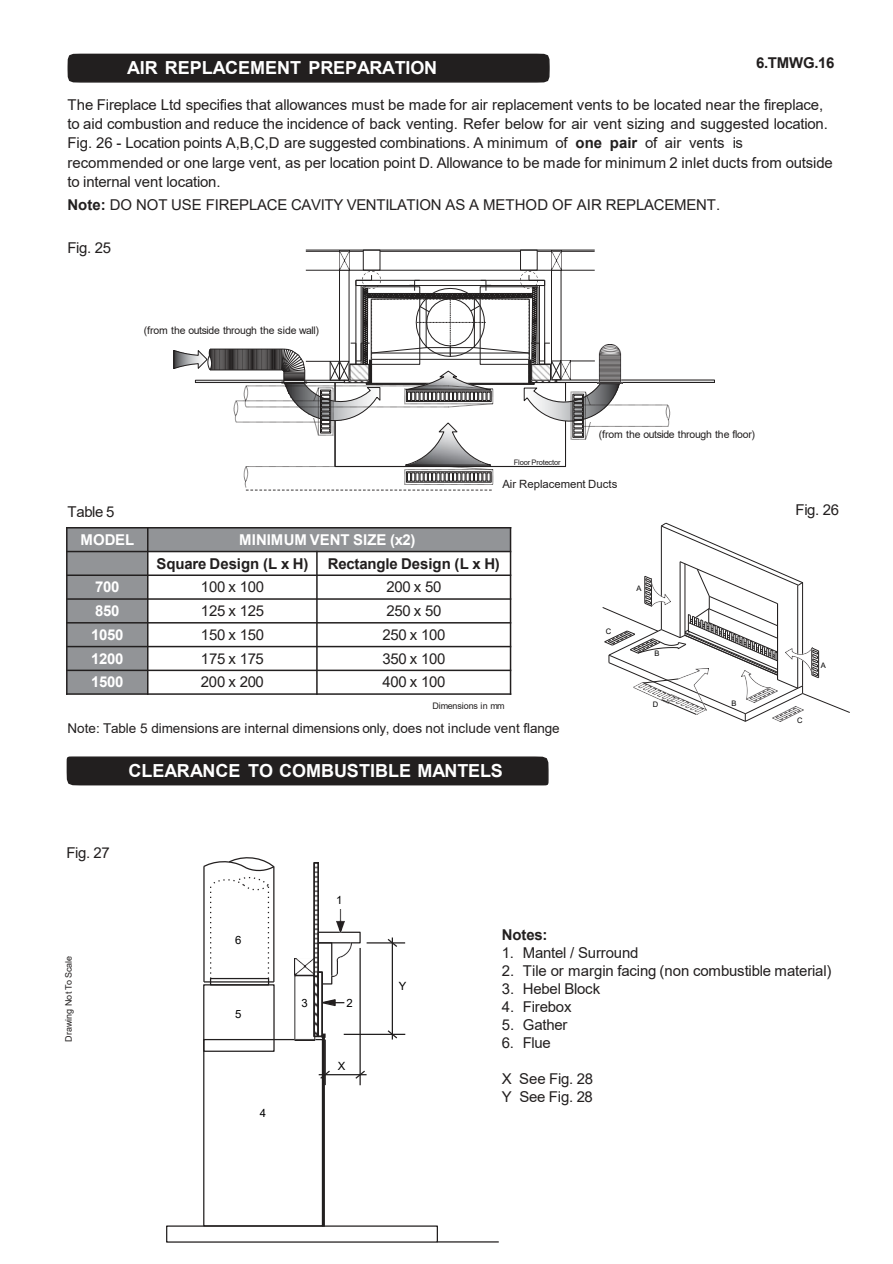
<style>
.page{position:relative;width:893px;height:1264px;background:#fff}
.page>*{position:absolute;margin:0;border:0;box-sizing:border-box;transform-origin:0 0}
.t1{font:700 18px "Arial";color:#fff}
.t2{font:15px/19.5px "Arial";letter-spacing:-.01em;color:#221f1f}
.t3{font:700 15px "Arial";letter-spacing:-.01em;color:#221f1f}
.t4{font:700 15px "Arial";letter-spacing:-.015em;color:#fff}
.t5{font:13.5px "Arial";letter-spacing:-.005em;color:#221f1f}
.t6{font:11.4px "Arial";color:#221f1f}
.t7{font:11.4px "Arial";color:#000}
.t8{font:10.5px "Arial";letter-spacing:-.02em;color:#221f1f}
.t9{font:9px "Arial";letter-spacing:-.015em;color:#221f1f}
.t10{font:7.5px "Arial";letter-spacing:-.025em;color:#221f1f}
.t11{font:7.5px "Arial";color:#000}
.s1{font-weight:700}
</style>
<div class="page">
<div style="left:67px;top:528px;width:81px;height:23px;background:#929497"></div>
<div style="left:148px;top:528px;width:362px;height:23px;background:#929497"></div>
<div style="left:67px;top:551px;width:81px;height:24px;background:#929497"></div>
<div style="left:67px;top:575px;width:81px;height:24px;background:#929497"></div>
<div style="left:67px;top:599px;width:81px;height:24px;background:#929497"></div>
<div style="left:67px;top:623px;width:81px;height:23px;background:#929497"></div>
<div style="left:67px;top:646px;width:81px;height:24px;background:#929497"></div>
<div style="left:67px;top:670px;width:81px;height:24px;background:#929497"></div>
<hr style="left:147px;top:527px;width:1px;height:168px;background:#221f1f">
<hr style="left:316px;top:551px;width:1px;height:144px;background:#221f1f">
<hr style="left:66px;top:551px;width:445px;height:1px;background:#221f1f">
<hr style="left:66px;top:574px;width:445px;height:2px;background:#221f1f">
<hr style="left:66px;top:598px;width:445px;height:2px;background:#221f1f">
<hr style="left:66px;top:622px;width:445px;height:1px;background:#221f1f">
<hr style="left:66px;top:646px;width:445px;height:1px;background:#221f1f">
<hr style="left:66px;top:670px;width:445px;height:1px;background:#221f1f">
<hr style="left:66px;top:527px;width:2px;height:168px;background:#221f1f">
<hr style="left:509px;top:527px;width:2px;height:168px;background:#221f1f">
<hr style="left:66px;top:527px;width:445px;height:1px;background:#221f1f">
<hr style="left:66px;top:693px;width:445px;height:2px;background:#221f1f">
<svg style="left:602px;top:522px;width:248px;height:200px"></svg>
<svg style="left:67px;top:53px;width:483px;height:30px;background:#2b2828"></svg>
<div style="left:556px;top:380px;width:158px;height:3px;border:1px solid #221f1f"></div>
<hr style="left:306px;top:251px;width:57px;height:1px;background:#221f1f">
<img style="left:339px;top:251px;width:10px;height:19px">
<hr style="left:380px;top:251px;width:140px;height:1px;background:#221f1f">
<div style="left:363px;top:250px;width:17px;height:20px;border:1px solid #221f1f"></div>
<hr style="left:537px;top:251px;width:57px;height:1px;background:#221f1f">
<img style="left:551px;top:251px;width:10px;height:19px">
<div style="left:520px;top:250px;width:17px;height:20px;border:1px solid #221f1f"></div>
<hr style="left:306px;top:250px;width:288px;height:1px;background:#221f1f">
<img style="left:521px;top:271px;width:15px;height:4px">
<img style="left:363px;top:271px;width:16px;height:4px">
<hr style="left:306px;top:270px;width:288px;height:1px;background:#221f1f">
<hr style="left:339px;top:270px;width:1px;height:91px;background:#221f1f">
<hr style="left:348px;top:270px;width:1px;height:91px;background:#221f1f">
<hr style="left:551px;top:270px;width:1px;height:91px;background:#221f1f">
<hr style="left:560px;top:270px;width:1px;height:91px;background:#221f1f">
<svg style="left:173px;top:275px;width:497px;height:216px"></svg>
<div style="left:203px;top:1039px;width:120px;height:187px;border:1px solid #221f1f"></div>
<hr style="left:322px;top:1036px;width:3px;height:190px;background:#221f1f">
<div style="left:203px;top:984px;width:71px;height:68px;border:1px solid #221f1f"></div>
<div style="left:210px;top:978px;width:59px;height:7px;border:1px solid #221f1f"></div>
<img style="left:294px;top:959px;width:24px;height:81px">
<div style="left:313px;top:975px;width:6px;height:62px;border:1px solid #221f1f"></div>
<img style="left:315px;top:866px;width:2px;height:109px">
<div style="left:313px;top:862px;width:6px;height:115px;border:1px solid #221f1f"></div>
<div style="left:317px;top:931px;width:43px;height:12px;border:1px solid #221f1f"></div>
<div style="left:317px;top:942px;width:15px;height:42px;border:1px solid #221f1f"></div>
<hr style="left:318px;top:972px;width:4px;height:64px;background:#fff">
<div style="left:317px;top:971px;width:6px;height:66px;border:1px solid #221f1f"></div>
<img style="left:331px;top:942px;width:20px;height:34px">
<hr style="left:324px;top:1039px;width:2px;height:46px;background:#221f1f">
<hr style="left:359px;top:948px;width:2px;height:137px;background:#221f1f">
<svg style="left:319px;top:1069px;width:12px;height:11px"></svg>
<svg style="left:354px;top:1069px;width:12px;height:11px"></svg>
<hr style="left:325px;top:1074px;width:35px;height:1px;background:#221f1f">
<hr style="left:344px;top:1034px;width:61px;height:1px;background:#221f1f">
<hr style="left:366px;top:942px;width:39px;height:1px;background:#221f1f">
<svg style="left:386px;top:1029px;width:12px;height:11px"></svg>
<svg style="left:386px;top:937px;width:12px;height:11px"></svg>
<hr style="left:392px;top:943px;width:1px;height:91px;background:#221f1f">
<hr style="left:204px;top:981px;width:70px;height:1px;background:#221f1f">
<hr style="left:203px;top:866px;width:1px;height:116px;background:#221f1f">
<hr style="left:273px;top:866px;width:1px;height:116px;background:#221f1f">
<svg style="left:203px;top:857px;width:72px;height:122px"></svg>
<img style="left:337px;top:909px;width:8px;height:24px">
<svg style="left:321px;top:998px;width:23px;height:9px"></svg>
<div style="left:166px;top:1225px;width:272px;height:17px;border:1px solid #221f1f"></div>
<hr style="left:437px;top:1241px;width:61px;height:1px;background:#221f1f">
<svg style="left:66px;top:756px;width:483px;height:30px;background:#2a2828"></svg>
<p class="t3" style="left:756px;top:52px;width:80px">6.TMWG.16</p>
<p class="t1" style="left:127px;top:55px;width:311px">AIR REPLACEMENT PREPARATION</p>
<p class="t2" style="left:67px;top:94px;width:766px">The Fireplace Ltd specifies that allowances must be made for air replacement vents to be located near the fireplace, to aid combustion and reduce the incidence of back venting. Refer below for air vent sizing and suggested location.<br>Fig. 26 - Location points A,B,C,D are suggested combinations. A minimum of <span class="s1">one pair</span> of air vents is recommended or one large vent, as per location point D. Allowance to be made for minimum 2 inlet ducts from outside to internal vent location.</p>
<p class="t2" style="left:67px;top:195px;width:654px"><span class="s1">Note:</span> DO NOT USE FIREPLACE CAVITY VENTILATION AS A METHOD OF AIR REPLACEMENT.</p>
<p class="t2" style="left:67px;top:238px;width:45px">Fig. 25</p>
<p class="t8" style="left:144px;top:323px;width:177px">(from the outside through the side wall)</p>
<p class="t2" style="left:67px;top:501px;width:49px">Table 5</p>
<p class="t8" style="left:598px;top:427px;width:158px">(from the outside through the floor)</p>
<p class="t10" style="left:513px;top:457px;width:48px">Floor Protector</p>
<p class="t6" style="left:502px;top:476px;width:116px">Air Replacement Ducts</p>
<p class="t4" style="left:80px;top:529px;width:55px">MODEL</p>
<p class="t4" style="left:239px;top:529px;width:178px">MINIMUM VENT SIZE (x2)</p>
<p class="t3" style="left:157px;top:553px;width:153px">Square Design (L x H)</p>
<p class="t3" style="left:328px;top:553px;width:174px">Rectangle Design (L x H)</p>
<p class="t4" style="left:95px;top:576px;width:26px">700</p>
<p class="t2" style="left:201px;top:577px;width:65px">100 x 100</p>
<p class="t2" style="left:386px;top:577px;width:57px">200 x 50</p>
<p class="t4" style="left:95px;top:600px;width:26px">850</p>
<p class="t2" style="left:201px;top:601px;width:65px">125 x 125</p>
<p class="t2" style="left:386px;top:601px;width:57px">250 x 50</p>
<p class="t4" style="left:91px;top:624px;width:34px">1050</p>
<p class="t2" style="left:201px;top:625px;width:65px">150 x 150</p>
<p class="t2" style="left:382px;top:625px;width:65px">250 x 100</p>
<p class="t4" style="left:91px;top:648px;width:34px">1200</p>
<p class="t2" style="left:201px;top:648px;width:65px">175 x 175</p>
<p class="t2" style="left:382px;top:648px;width:65px">350 x 100</p>
<p class="t4" style="left:91px;top:671px;width:34px">1500</p>
<p class="t2" style="left:201px;top:672px;width:65px">200 x 200</p>
<p class="t2" style="left:382px;top:672px;width:65px">400 x 100</p>
<p class="t9" style="left:432px;top:699px;width:74px">Dimensions in mm</p>
<p class="t5" style="left:67px;top:719px;width:494px">Note: Table 5 dimensions are internal dimensions only, does not include vent flange</p>
<p class="t1" style="left:128px;top:758px;width:376px">CLEARANCE TO COMBUSTIBLE MANTELS</p>
<p class="t2" style="left:66px;top:843px;width:45px">Fig. 27</p>
<p class="t7" style="left:336px;top:892px;width:8px">1</p>
<p class="t11" style="left:605px;top:626px;width:7px">C</p>
<p class="t11" style="left:636px;top:583px;width:7px">A</p>
<p class="t11" style="left:654px;top:648px;width:7px">B</p>
<p class="t11" style="left:653px;top:699px;width:7px">D</p>
<p class="t11" style="left:731px;top:698px;width:7px">B</p>
<p class="t2" style="left:795px;top:500px;width:45px">Fig. 26</p>
<p class="t11" style="left:820px;top:660px;width:7px">A</p>
<p class="t11" style="left:797px;top:715px;width:7px">C</p>
<p class="t9" style="left:62px;top:1041px;width:87px;rotate:-90deg">Drawing Not To Scale</p>
<p class="t7" style="left:235px;top:932px;width:8px">6</p>
<p class="t3" style="left:502px;top:924px;width:47px">Notes:</p>
<p class="t2" style="left:502px;top:942px;width:138px">1. Mantel / Surround</p>
<p class="t2" style="left:502px;top:960px;width:331px">2. Tile or margin facing (non combustible material)</p>
<p class="t2" style="left:502px;top:978px;width:100px">3. Hebel Block</p>
<p class="t2" style="left:502px;top:996px;width:71px">4. Firebox</p>
<p class="t2" style="left:502px;top:1014px;width:67px">5. Gather</p>
<p class="t2" style="left:502px;top:1032px;width:50px">6. Flue</p>
<p class="t2" style="left:502px;top:1069px;width:93px;line-height:18px">X See Fig. 28<br>Y See Fig. 28</p>
<p class="t7" style="left:399px;top:978px;width:9px">Y</p>
<p class="t7" style="left:301px;top:995px;width:8px">3</p>
<p class="t7" style="left:346px;top:995px;width:8px">2</p>
<p class="t7" style="left:235px;top:1006px;width:8px">5</p>
<p class="t7" style="left:337px;top:1058px;width:9px">X</p>
<p class="t7" style="left:260px;top:1105px;width:8px">4</p>
</div>
